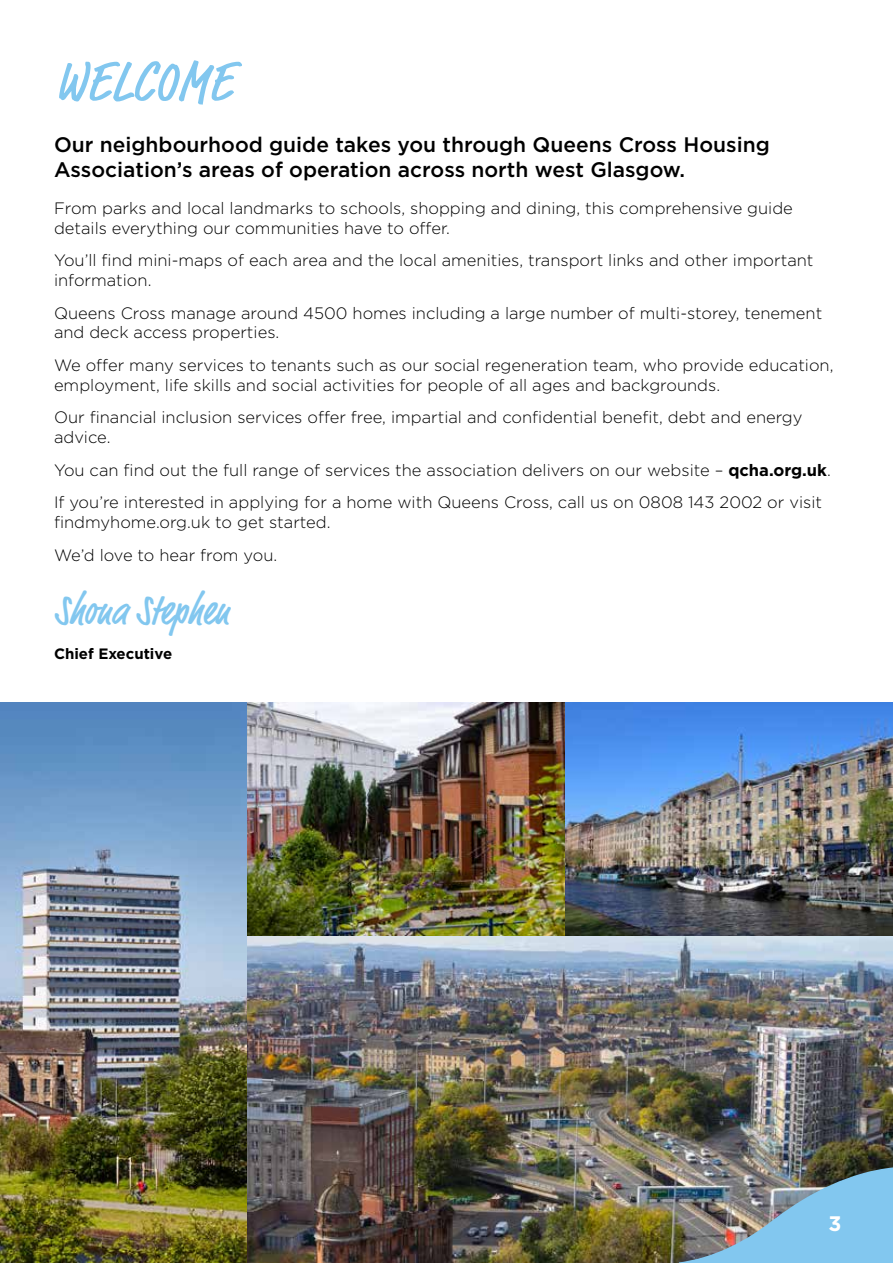
<style>
.page{position:relative;width:893px;height:1263px;background:#fff}
.page>*{position:absolute;margin:0;border:0;box-sizing:border-box;transform-origin:0 0}
.t1{font:500 condensed 57px "Market Pro";letter-spacing:.01em;color:#82c7ef}
.t2{font:500 condensed 42px "Market Pro";color:#82c7ef}
.t3{font:500 21px/25.2px "Gotham";color:#000}
.t4{font:700 21px "Gotham";color:#fff}
.t5{font:300 16.5px/19.8px "Gotham";color:#000}
.t6{font:700 15px "Gotham";color:#000}
.s1{font-weight:700}
</style>
<div class="page">
<img style="left:0;top:703px;width:893px;height:560px">
<img style="left:680px;top:1165px;width:213px;height:98px">
<h1 class="t1" style="left:55px;top:42px;width:179px">WELCOME</h1>
<p class="t3" style="left:54px;top:132px;width:717px">Our neighbourhood guide takes you through Queens Cross Housing<br>Association’s areas of operation across north west Glasgow.</p>
<p class="t5" style="left:54px;top:198px;width:740px">From parks and local landmarks to schools, shopping and dining, this comprehensive guide details everything our communities have to offer.</p>
<p class="t5" style="left:54px;top:250px;width:761px">You’ll find mini-maps of each area and the local amenities, transport links and other important information.</p>
<p class="t5" style="left:54px;top:302px;width:770px">Queens Cross manage around 4500 homes including a large number of multi-storey, tenement and deck access properties.</p>
<p class="t5" style="left:54px;top:355px;width:781px">We offer many services to tenants such as our social regeneration team, who provide education, employment, life skills and social activities for people of all ages and backgrounds.</p>
<p class="t5" style="left:54px;top:407px;width:750px">Our financial inclusion services offer free, impartial and confidential benefit, debt and energy advice.</p>
<p class="t5" style="left:54px;top:453px;width:778px;line-height:32.5px">You can find out the full range of services the association delivers on our website – <span class="s1">qcha.org.uk</span>.<br>If you’re interested in applying for a home with Queens Cross, call us on 0808 143 2002 or visit</p>
<p class="t5" style="left:54px;top:505px;width:278px;line-height:32.5px">findmyhome.org.uk to get started.<br>We’d love to hear from you.</p>
<h2 class="t2" style="left:54px;top:582px;width:177px">Shona Stephen</h2>
<p class="t6" style="left:54px;top:645px;width:120px">Chief Executive</p>
<p class="t4" style="left:828px;top:1211px;width:15px">3</p>
</div>
